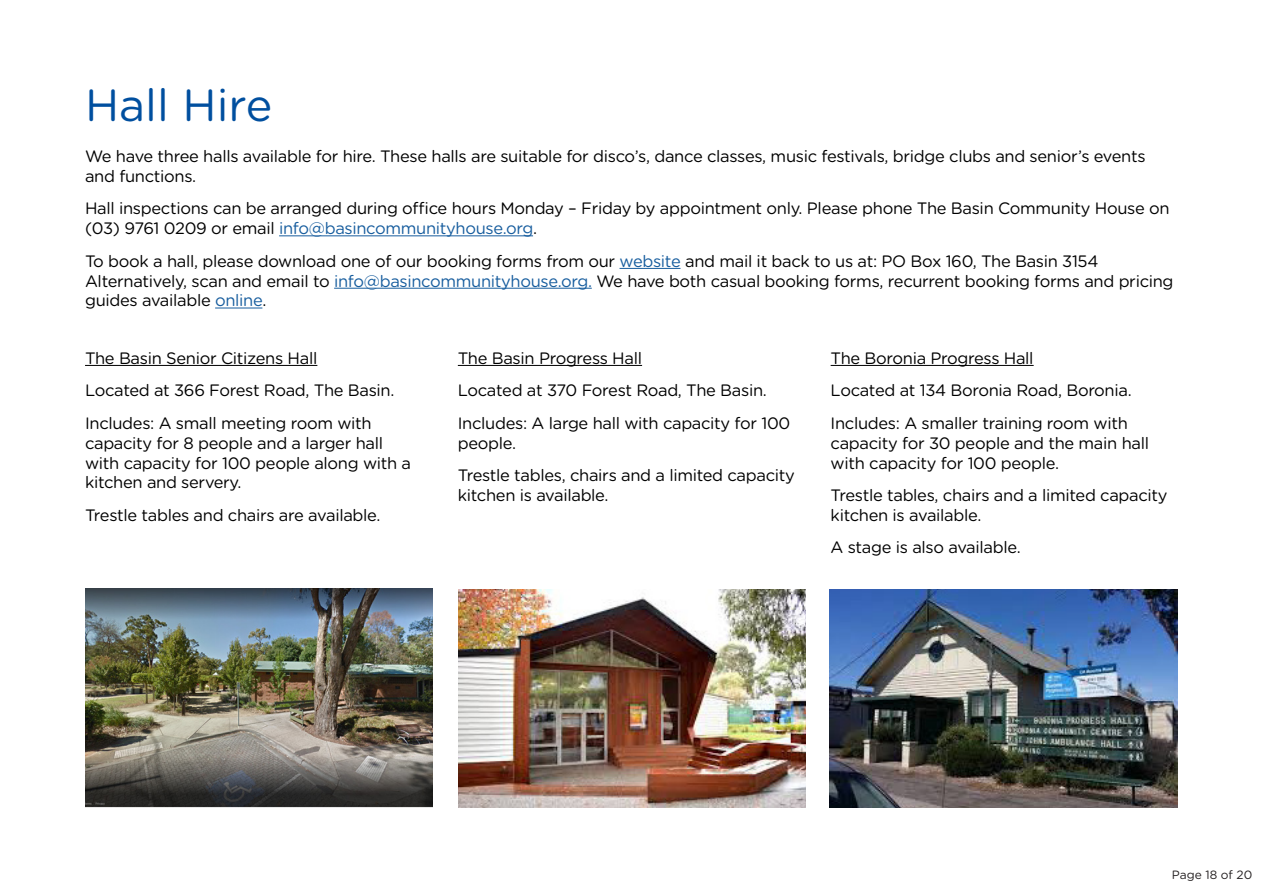
<style>
.page{position:relative;width:1263px;height:893px;background:#fff}
.page>*{position:absolute;margin:0;border:0;box-sizing:border-box;transform-origin:0 0}
.t1{font:45px "Gotham Rounded";color:#004f9f}
.Body_Copy{font:16.5px/19.8px "Gotham Rounded";letter-spacing:-.02em;color:#000}
.t2{font:12px "Gotham Rounded";color:#231f20}
.s1{color:#175d9e}
</style>
<div class="page">
<hr style="left:279px;top:235px;width:254px;height:1px;background:#175d9e">
<hr style="left:619px;top:268px;width:61px;height:1px;background:#175d9e">
<hr style="left:334px;top:288px;width:258px;height:1px;background:#175d9e">
<hr style="left:215px;top:308px;width:47px;height:1px;background:#175d9e">
<hr style="left:85px;top:365px;width:232px;height:1px;background:#000">
<hr style="left:458px;top:365px;width:184px;height:1px;background:#000">
<hr style="left:831px;top:365px;width:203px;height:1px;background:#000">
<img style="left:459px;top:590px;width:347px;height:217px">
<img style="left:830px;top:590px;width:347px;height:217px">
<img style="left:85px;top:589px;width:347px;height:219px">
<p class="t1" style="left:85px;top:74px;width:189px">Hall Hire</p>
<p class="Body_Copy" style="left:85px;top:146px;width:1062px">We have three halls available for hire. These halls are suitable for disco’s, dance classes, music festivals, bridge clubs and senior’s events and functions.</p>
<p class="Body_Copy" style="left:85px;top:198px;width:1086px">Hall inspections can be arranged during office hours Monday – Friday by appointment only. Please phone The Basin Community House on (03) 9761 0209 or email <span class="s1">info@basincommunityhouse.org</span>.</p>
<p class="Body_Copy" style="left:85px;top:250px;width:1090px">To book a hall, please download one of our booking forms from our <span class="s1">website</span> and mail it back to us at: PO Box 160, The Basin 3154<br>Alternatively, scan and email to <span class="s1">info@basincommunityhouse.org.</span> We have both casual booking forms, recurrent booking forms and pricing guides available <span class="s1">online</span>.</p>
<p class="Body_Copy" style="left:85px;top:347px;width:234px">The Basin Senior Citizens Hall</p>
<p class="Body_Copy" style="left:85px;top:380px;width:311px">Located at 366 Forest Road, The Basin.</p>
<p class="Body_Copy" style="left:85px;top:412px;width:328px">Includes: A small meeting room with capacity for 8 people and a larger hall with capacity for 100 people along with a kitchen and servery.</p>
<p class="Body_Copy" style="left:85px;top:504px;width:297px">Trestle tables and chairs are available.</p>
<p class="Body_Copy" style="left:458px;top:347px;width:186px">The Basin Progress Hall</p>
<p class="Body_Copy" style="left:458px;top:380px;width:310px">Located at 370 Forest Road, The Basin.</p>
<p class="Body_Copy" style="left:458px;top:412px;width:334px">Includes: A large hall with capacity for 100 people.</p>
<p class="Body_Copy" style="left:458px;top:465px;width:338px">Trestle tables, chairs and a limited capacity kitchen is available.</p>
<p class="Body_Copy" style="left:831px;top:347px;width:204px">The Boronia Progress Hall</p>
<p class="Body_Copy" style="left:831px;top:380px;width:303px">Located at 134 Boronia Road, Boronia.</p>
<p class="Body_Copy" style="left:831px;top:412px;width:320px">Includes: A smaller training room with capacity for 30 people and the main hall with capacity for 100 people.</p>
<p class="Body_Copy" style="left:831px;top:485px;width:338px">Trestle tables, chairs and a limited capacity kitchen is available.</p>
<p class="Body_Copy" style="left:831px;top:537px;width:192px">A stage is also available.</p>
<p class="t2" style="left:1172px;top:867px;width:82px">Page 18 of 20</p>
</div>
